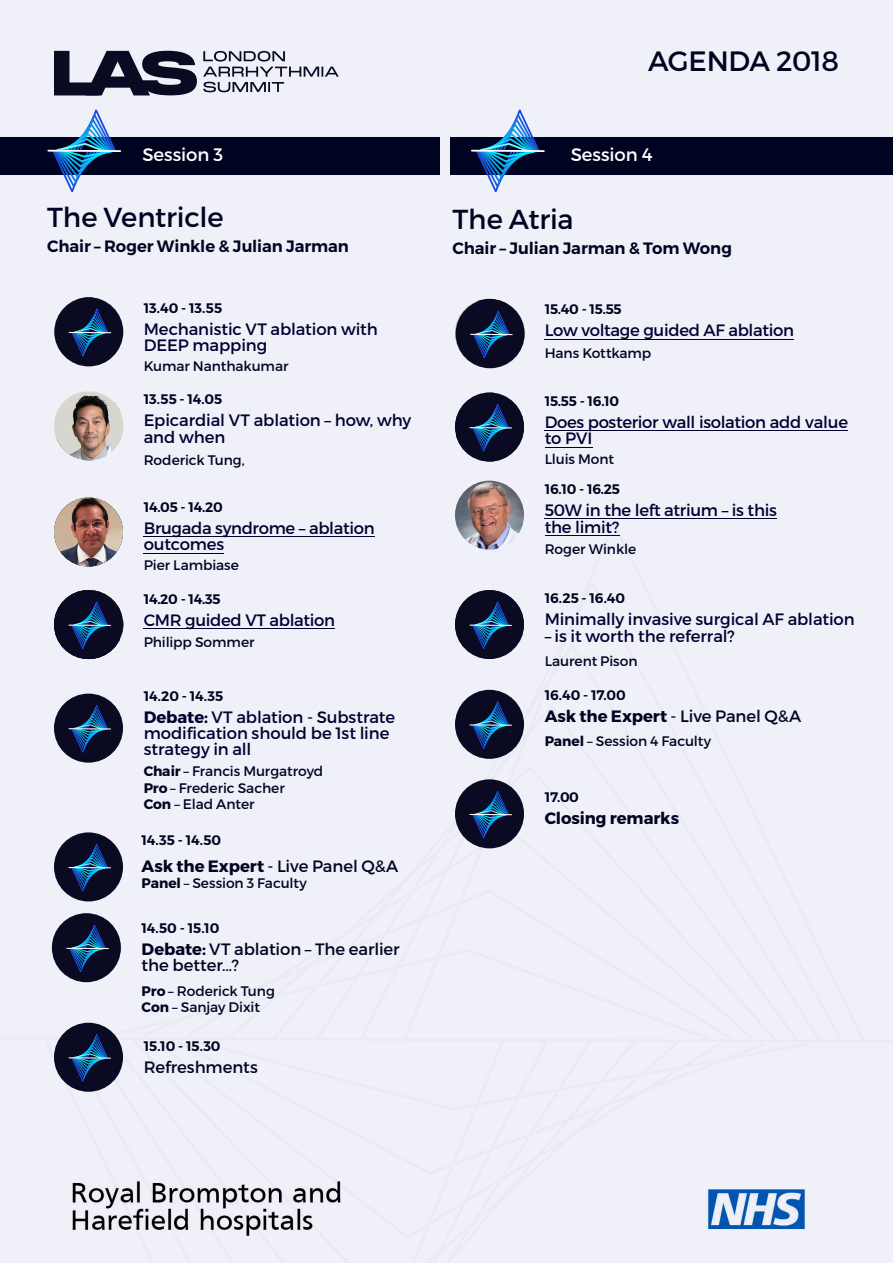
<style>
.page{position:relative;width:893px;height:1263px;background:#eff0f8}
.page>*{position:absolute;margin:0;border:0;box-sizing:border-box;transform-origin:0 0}
.t1{font:27.9px "Montserrat";letter-spacing:-.015em;color:#010420}
.t2{font:27.45px "Montserrat";letter-spacing:-.005em;color:#010420}
.t3{font:18px "Montserrat";color:#fff}
.t4{font:16.5px/16.5px "Montserrat";letter-spacing:-.015em;color:#000031}
.t5{font:16.5px/16px "Montserrat";letter-spacing:-.005em;color:#010420}
.t6{font:600 16.5px "Montserrat";letter-spacing:-.005em;color:#010420}
.t7{font:700 16.5px "Montserrat";letter-spacing:-.005em;color:#010420}
.t8{font:13.8px/16.5px "Montserrat";letter-spacing:-.005em;color:#010420}
.t9{font:600 13.8px/29.5px "Montserrat";letter-spacing:-.02em;color:#010420}
.s1{font-weight:700}
.s2{font-weight:400}
</style>
<div class="page">
<svg style="left:54px;top:51px;width:143px;height:44px"></svg>
<svg style="left:203px;top:51px;width:136px;height:41px"></svg>
<img style="left:54px;top:392px;width:69px;height:68px">
<div style="left:54px;top:1023px;width:69px;height:69px;background:#0a0a23;border-radius:50%"></div>
<svg style="left:54px;top:1032px;width:69px;height:60px"></svg>
<hr style="left:69px;top:1057px;width:42px;height:1px;background:#fff">
<div style="left:54px;top:832px;width:69px;height:69px;background:#0a0a23;border-radius:50%"></div>
<svg style="left:70px;top:843px;width:39px;height:49px"></svg>
<hr style="left:69px;top:867px;width:42px;height:1px;background:#fff">
<div style="left:54px;top:694px;width:69px;height:69px;background:#0a0a23;border-radius:50%"></div>
<svg style="left:70px;top:705px;width:39px;height:48px"></svg>
<hr style="left:69px;top:728px;width:42px;height:1px;background:#fff">
<img style="left:455px;top:481px;width:69px;height:69px;border-radius:35px">
<div style="left:455px;top:779px;width:69px;height:69px;background:#0a0a23;border-radius:50%"></div>
<svg style="left:472px;top:790px;width:38px;height:49px"></svg>
<hr style="left:470px;top:814px;width:41px;height:1px;background:#fff">
<div style="left:455px;top:690px;width:69px;height:69px;background:#0a0a23;border-radius:50%"></div>
<svg style="left:472px;top:701px;width:37px;height:48px"></svg>
<hr style="left:470px;top:724px;width:41px;height:2px;background:#fff">
<div style="left:0;top:137px;width:439px;height:38px;background:#010420"></div>
<svg style="left:51px;top:109px;width:65px;height:84px"></svg>
<hr style="left:48px;top:150px;width:72px;height:2px;background:#fff">
<div style="left:451px;top:137px;width:442px;height:38px;background:#010420"></div>
<svg style="left:474px;top:109px;width:66px;height:84px"></svg>
<hr style="left:472px;top:150px;width:72px;height:2px;background:#fff">
<img style="left:72px;top:1181px;width:733px;height:55px">
<img style="left:54px;top:497px;width:69px;height:70px;border-radius:35px">
<div style="left:54px;top:297px;width:69px;height:69px;background:#0a0a23;border-radius:50%"></div>
<svg style="left:71px;top:308px;width:38px;height:49px"></svg>
<hr style="left:69px;top:332px;width:42px;height:1px;background:#fff">
<div style="left:52px;top:913px;width:69px;height:69px;background:#0a0a23;border-radius:50%"></div>
<svg style="left:68px;top:924px;width:39px;height:49px"></svg>
<hr style="left:67px;top:948px;width:41px;height:1px;background:#fff">
<div style="left:54px;top:590px;width:69px;height:69px;background:#0a0a23;border-radius:50%"></div>
<svg style="left:70px;top:601px;width:39px;height:48px"></svg>
<hr style="left:69px;top:625px;width:42px;height:1px;background:#fff">
<div style="left:456px;top:299px;width:69px;height:69px;background:#0a0a23;border-radius:50%"></div>
<svg style="left:472px;top:310px;width:39px;height:49px"></svg>
<hr style="left:471px;top:334px;width:41px;height:1px;background:#fff">
<div style="left:455px;top:393px;width:69px;height:69px;background:#0a0a23;border-radius:50%"></div>
<svg style="left:471px;top:404px;width:39px;height:48px"></svg>
<hr style="left:470px;top:427px;width:41px;height:1px;background:#fff">
<div style="left:455px;top:590px;width:69px;height:69px;background:#0a0a23;border-radius:50%"></div>
<svg style="left:471px;top:601px;width:39px;height:48px"></svg>
<hr style="left:470px;top:625px;width:41px;height:1px;background:#fff">
<hr style="left:144px;top:536px;width:231px;height:1px;background:#000031">
<hr style="left:144px;top:553px;width:80px;height:1px;background:#000031">
<hr style="left:144px;top:628px;width:191px;height:1px;background:#000031">
<hr style="left:545px;top:339px;width:249px;height:1px;background:#000031">
<hr style="left:545px;top:430px;width:303px;height:1px;background:#000031">
<hr style="left:545px;top:447px;width:47px;height:1px;background:#000031">
<hr style="left:545px;top:518px;width:232px;height:1px;background:#000031">
<hr style="left:545px;top:535px;width:74px;height:1px;background:#000031">
<p class="t1" style="left:648px;top:44px;width:192px">AGENDA 2018</p>
<p class="t3" style="left:142px;top:143px;width:82px">Session 3</p>
<p class="t3" style="left:571px;top:143px;width:83px">Session 4</p>
<p class="t2" style="left:47px;top:201px;width:178px">The Ventricle</p>
<p class="t6" style="left:47px;top:236px;width:303px">Chair – Roger Winkle &amp; Julian Jarman</p>
<p class="t9" style="left:144px;top:293px;width:80px">13.40 - 13.55</p>
<p class="t4" style="left:144px;top:320px;width:236px">Mechanistic VT ablation with<br>DEEP mapping</p>
<p class="t8" style="left:144px;top:358px;width:146px">Kumar Nanthakumar</p>
<p class="t9" style="left:144px;top:385px;width:80px">13.55 - 14.05</p>
<p class="t4" style="left:144px;top:412px;width:269px">Epicardial VT ablation – how, why and when</p>
<p class="t8" style="left:144px;top:452px;width:103px">Roderick Tung,</p>
<p class="t9" style="left:144px;top:492px;width:81px">14.05 - 14.20</p>
<p class="t4" style="left:144px;top:519px;width:233px">Brugada syndrome – ablation outcomes</p>
<p class="t8" style="left:144px;top:557px;width:97px">Pier Lambiase</p>
<p class="t9" style="left:144px;top:584px;width:78px">14.20 - 14.35</p>
<p class="t4" style="left:144px;top:612px;width:193px">CMR guided VT ablation</p>
<p class="t8" style="left:144px;top:634px;width:112px">Philipp Sommer</p>
<p class="t9" style="left:144px;top:681px;width:81px">14.20 - 14.35</p>
<p class="t4" style="left:144px;top:709px;width:253px"><span class="s1">Debate:</span> VT ablation - Substrate modification should be 1st line strategy in all</p>
<p class="t8" style="left:144px;top:763px;width:181px"><span class="s1">Chair</span> – Francis Murgatroyd<br><span class="s1">Pro</span> – Frederic Sacher<br><span class="s1">Con</span> – Elad Anter</p>
<p class="t9" style="left:142px;top:826px;width:81px">14.35 - 14.50</p>
<p class="t5" style="left:142px;top:858px;width:258px"><span class="s1">Ask the Expert</span> - Live Panel Q&amp;A</p>
<p class="t8" style="left:142px;top:875px;width:167px"><span class="s1">Panel</span> – Session 3 Faculty</p>
<p class="t9" style="left:142px;top:913px;width:79px">14.50 - 15.10</p>
<p class="t5" style="left:142px;top:940px;width:260px"><span class="s1">Debate:</span> VT ablation – The earlier the better…?</p>
<p class="t8" style="left:142px;top:982px;width:135px"><span class="s1">Pro</span> – Roderick Tung<br><span class="s1">Con</span> – Sanjay Dixit</p>
<p class="t9" style="left:144px;top:1031px;width:78px">15.10 - 15.30</p>
<p class="t5" style="left:144px;top:1058px;width:116px">Refreshments</p>
<p class="t2" style="left:453px;top:203px;width:123px">The Atria</p>
<p class="t6" style="left:453px;top:238px;width:281px">Chair – Julian Jarman &amp; Tom Wong</p>
<p class="t9" style="left:545px;top:295px;width:79px">15.40 - 15.55</p>
<p class="t4" style="left:545px;top:322px;width:251px">Low voltage guided AF ablation</p>
<p class="t8" style="left:545px;top:345px;width:108px">Hans Kottkamp</p>
<p class="t9" style="left:545px;top:386px;width:76px">15.55 - 16.10</p>
<p class="t4" style="left:545px;top:414px;width:305px">Does posterior wall isolation add value to PVI</p>
<p class="t9" style="left:545px;top:445px;width:77px"><span class="s2">Lluis Mont<br></span>16.10 - 16.25</p>
<p class="t4" style="left:545px;top:502px;width:234px">50W in the left atrium – is this the limit?</p>
<p class="t8" style="left:545px;top:540px;width:93px">Roger Winkle</p>
<p class="t9" style="left:545px;top:584px;width:82px">16.25 - 16.40</p>
<p class="t4" style="left:545px;top:611px;width:311px">Minimally invasive surgical AF ablation</p>
<p class="t4" style="left:545px;top:628px;width:192px">– is it worth the referral?</p>
<p class="t8" style="left:545px;top:653px;width:94px">Laurent Pison</p>
<p class="t9" style="left:545px;top:680px;width:82px">16.40 - 17.00</p>
<p class="t5" style="left:545px;top:708px;width:258px"><span class="s1">Ask the Expert</span> - Live Panel Q&amp;A</p>
<p class="t8" style="left:545px;top:733px;width:168px"><span class="s1">Panel</span> – Session 4 Faculty</p>
<p class="t9" style="left:545px;top:782px;width:35px">17.00</p>
<p class="t7" style="left:545px;top:808px;width:136px">Closing remarks</p>
</div>
